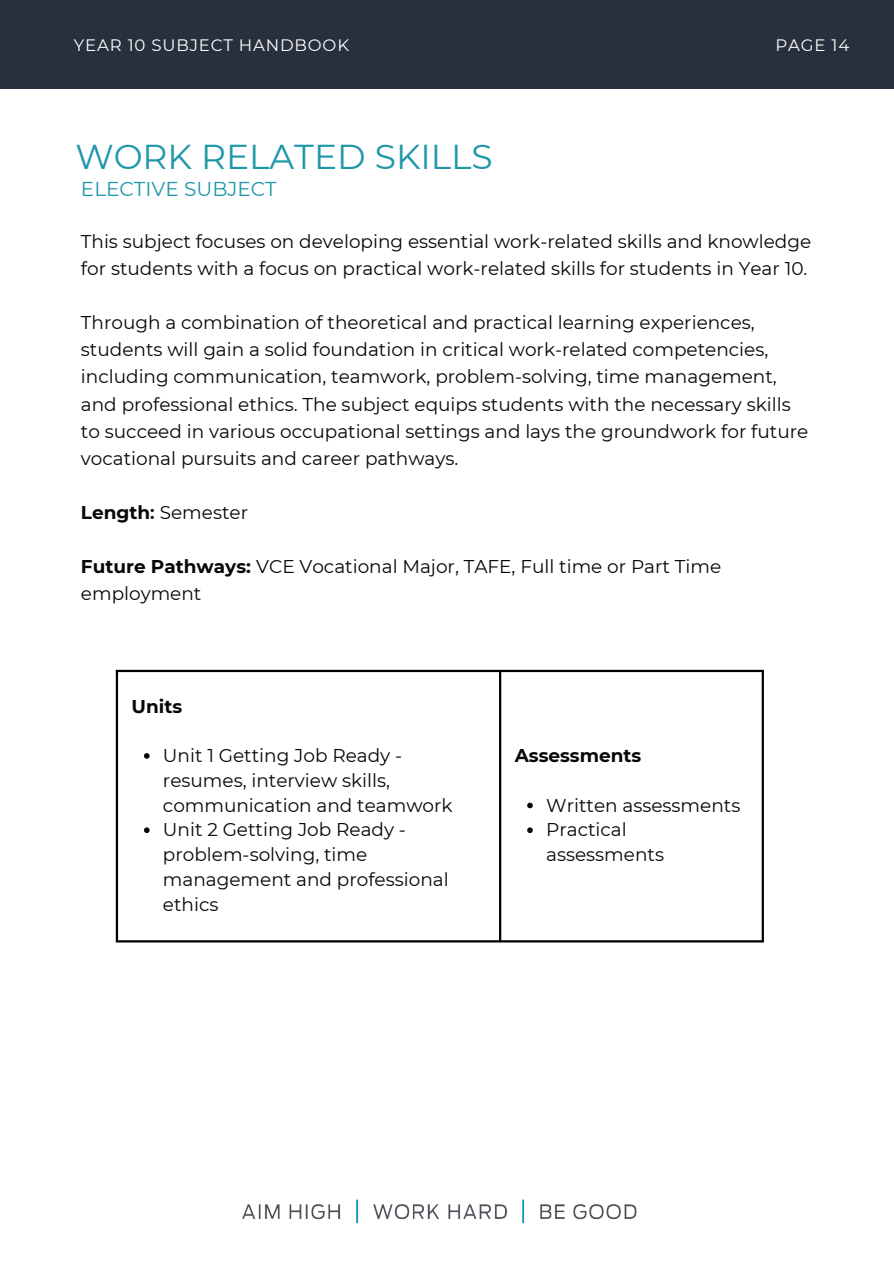
<style>
.page{position:relative;width:894px;height:1264px;background:#fff}
.page>*{position:absolute;margin:0;border:0;box-sizing:border-box;transform-origin:0 0}
.t1{font:34.5px "Montserrat";color:#1e97a9}
.t2{font:20.1px "Montserrat";color:#1e97a9}
.t3{font:18.45px/24.8px "Montserrat";color:#080704}
.t4{font:700 18.45px "Montserrat";color:#080704}
.t5{font:16.5px "Montserrat";letter-spacing:.05em;color:#fff}
.s1{font-weight:700}
.s2{font-weight:600}
</style>
<div class="page">
<div style="left:0;top:0;width:893px;height:89px;background:#28303e"></div>
<img style="left:242px;top:1199px;width:395px;height:25px">
<svg style="left:144px;top:753px;width:5px;height:5px"></svg>
<svg style="left:144px;top:827px;width:5px;height:6px"></svg>
<svg style="left:527px;top:802px;width:5px;height:6px"></svg>
<svg style="left:527px;top:827px;width:5px;height:6px"></svg>
<hr style="left:116px;top:672px;width:2px;height:268px;background:#000">
<hr style="left:499px;top:672px;width:2px;height:268px;background:#000">
<hr style="left:761px;top:672px;width:2px;height:268px;background:#000">
<hr style="left:116px;top:670px;width:647px;height:2px;background:#000">
<hr style="left:116px;top:940px;width:647px;height:2px;background:#000">
<p class="t5" style="left:74px;top:34px;width:276px">YEAR 10 SUBJECT HANDBOOK</p>
<p class="t5" style="left:775px;top:34px;width:75px">PAGE 14</p>
<h1 class="t1" style="left:75px;top:133px;width:419px">WORK RELATED SKILLS</h1>
<p class="t2" style="left:81px;top:175px;width:197px">ELECTIVE SUBJECT</p>
<p class="t3" style="left:81px;top:228px;width:731px;line-height:27px">This subject focuses on developing essential work-related skills and knowledge for students with a focus on practical work-related skills for students in Year 10.</p>
<p class="t3" style="left:81px;top:309px;width:728px;line-height:27px">Through a combination of theoretical and practical learning experiences, students will gain a solid foundation in critical work-related competencies, including communication, teamwork, problem-solving, time management, and professional ethics. The subject equips students with the necessary skills to succeed in various occupational settings and lays the groundwork for future vocational pursuits and career pathways.</p>
<p class="t3" style="left:81px;top:499px;width:169px"><span class="s1">Length</span><span class="s2">:</span> Semester</p>
<p class="t3" style="left:81px;top:552px;width:641px;line-height:27px"><span class="s1">Future Pathways:</span> VCE Vocational Major, TAFE, Full time or Part Time employment</p>
<p class="t4" style="left:131px;top:692px;width:52px">Units</p>
<p class="t3" style="left:163px;top:742px;width:291px">Unit 1 Getting Job Ready - resumes, interview skills, communication and teamwork<br>Unit 2 Getting Job Ready - problem-solving, time management and professional ethics</p>
<p class="t4" style="left:514px;top:742px;width:128px">Assessments</p>
<p class="t3" style="left:546px;top:792px;width:196px">Written assessments<br>Practical assessments</p>
</div>
